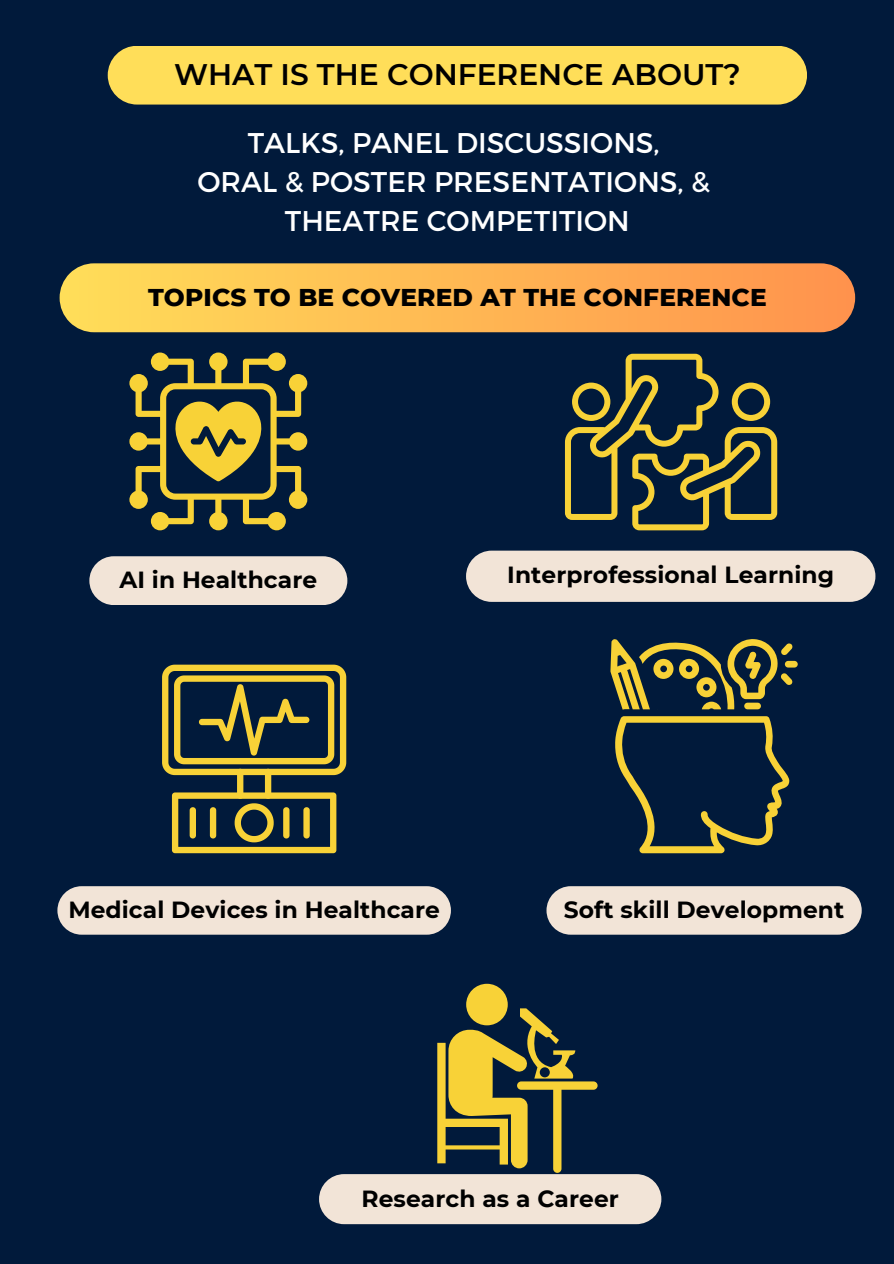
<style>
.page{position:relative;width:894px;height:1264px;background:#fff}
.page>*{position:absolute;margin:0;border:0;box-sizing:border-box;transform-origin:0 0}
.t1{font:600 29.7px "Montserrat";color:#000}
.t2{font:28.5px/39.3px "Montserrat";color:#fff;text-align:center}
.t3{font:800 24.75px "Montserrat";letter-spacing:.005em;color:#000}
.t4{font:700 23.25px "Montserrat";letter-spacing:.005em;color:#000}
</style>
<div class="page">
<div style="left:0;top:0;width:893px;height:1263px;background:#011a3b"></div>
<div style="left:108px;top:46px;width:698px;height:59px;background:#ffde59;border-radius:29px"></div>
<svg style="left:60px;top:263px;width:794px;height:69px;background:#f9b452"></svg>
<svg style="left:129px;top:352px;width:178px;height:178px"></svg>
<div style="left:89px;top:556px;width:258px;height:49px;background:#f2e4d7;border-radius:24px"></div>
<svg style="left:565px;top:354px;width:212px;height:176px"></svg>
<div style="left:466px;top:550px;width:409px;height:52px;background:#f2e4d7;border-radius:26px"></div>
<svg style="left:162px;top:664px;width:184px;height:189px"></svg>
<div style="left:57px;top:886px;width:394px;height:48px;background:#f2e4d7;border-radius:24px"></div>
<svg style="left:615px;top:716px;width:174px;height:137px"></svg>
<div style="left:784px;top:661px;width:13px;height:6px;background:#f8d237;border-radius:3px"></div>
<svg style="left:610px;top:639px;width:182px;height:71px"></svg>
<div style="left:546px;top:886px;width:315px;height:48px;background:#f2e4d7;border-radius:24px"></div>
<svg style="left:437px;top:1008px;width:160px;height:164px"></svg>
<div style="left:466px;top:983px;width:41px;height:42px;background:#f8d237;border-radius:50%"></div>
<div style="left:319px;top:1174px;width:342px;height:50px;background:#f2e4d7;border-radius:25px"></div>
<h1 class="t1" style="left:174px;top:56px;width:568px">WHAT IS THE CONFERENCE ABOUT?</h1>
<p class="t2" style="left:197px;top:121px;width:514px">TALKS, PANEL DISCUSSIONS,<br>ORAL &amp; POSTER PRESENTATIONS, &amp;<br>THEATRE COMPETITION</p>
<h2 class="t3" style="left:148px;top:282px;width:620px">TOPICS TO BE COVERED AT THE CONFERENCE</h2>
<h3 class="t4" style="left:119px;top:565px;width:199px">AI in Healthcare</h3>
<p class="t4" style="left:507px;top:560px;width:328px">Interprofessional Learning</p>
<p class="t4" style="left:68px;top:895px;width:373px">Medical Devices in Healthcare</p>
<p class="t4" style="left:563px;top:895px;width:282px">Soft skill Development</p>
<p class="t4" style="left:361px;top:1184px;width:259px">Research as a Career</p>
</div>
